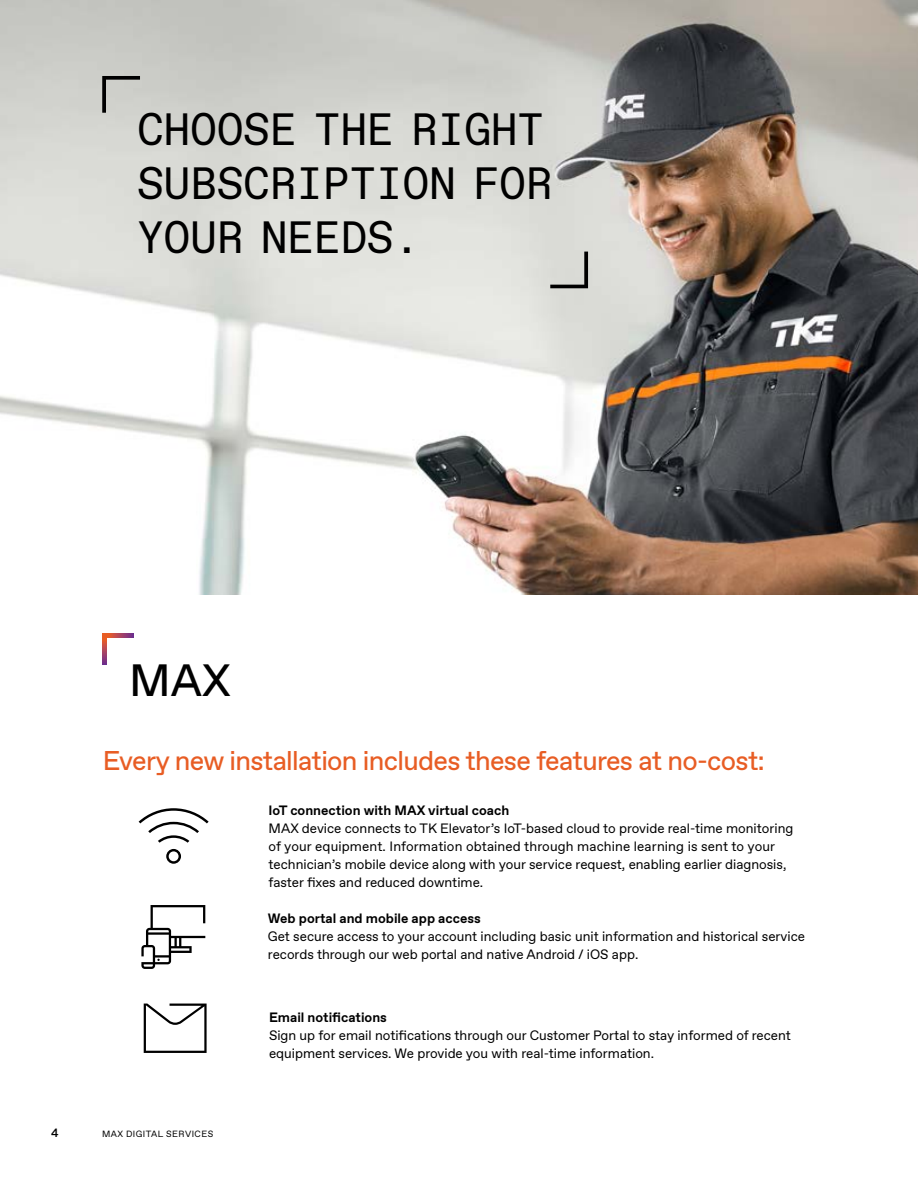
<style>
.page{position:relative;width:918px;height:1188px;background:#fff}
.page>*{position:absolute;margin:0;border:0;box-sizing:border-box;transform-origin:0 0}
.t1{font:45px/54px "TKE Type Mono";letter-spacing:-.01em;color:#000}
.t2{font:45px "TKE Type";color:#000}
.t3{font:27px "TKE Type";letter-spacing:-.025em;color:#e85d24}
.t4{font:13.5px/18px "TKE Type";color:#000}
.t5{font:700 13.5px "TKE Type";color:#000}
.t6{font:500 12px "TKE Type";color:#000}
.t7{font:9px "TKE Type";letter-spacing:.05em;color:#000}
</style>
<div class="page">
<img style="left:0;top:0;width:918px;height:595px">
<svg style="left:102px;top:76px;width:38px;height:37px"></svg>
<svg style="left:550px;top:252px;width:38px;height:36px"></svg>
<svg style="left:144px;top:1004px;width:63px;height:49px"></svg>
<svg style="left:166px;top:849px;width:15px;height:15px"></svg>
<svg style="left:139px;top:808px;width:70px;height:35px"></svg>
<svg style="left:141px;top:905px;width:64px;height:64px"></svg>
<svg style="left:107px;top:633px;width:27px;height:5px"></svg>
<svg style="left:102px;top:633px;width:5px;height:32px"></svg>
<h1 class="t1" style="left:137px;top:103px;width:417px">CHOOSE THE RIGHT<br>SUBSCRIPTION FOR<br>YOUR NEEDS.</h1>
<h1 class="t2" style="left:129px;top:654px;width:103px">MAX</h1>
<h2 class="t3" style="left:103px;top:745px;width:663px">Every new installation includes these features at no-cost:</h2>
<p class="t5" style="left:269px;top:802px;width:242px">IoT connection with MAX virtual coach</p>
<p class="t4" style="left:269px;top:819px;width:526px">MAX device connects to TK Elevator’s IoT-based cloud to provide real-time monitoring of your equipment. Information obtained through machine learning is sent to your technician’s mobile device along with your service request, enabling earlier diagnosis, faster fixes and reduced downtime.</p>
<p class="t5" style="left:268px;top:910px;width:214px">Web portal and mobile app access</p>
<p class="t4" style="left:268px;top:927px;width:539px">Get secure access to your account including basic unit information and historical service records through our web portal and native Android / iOS app.</p>
<p class="t6" style="left:51px;top:1126px;width:9px">4</p>
<p class="t7" style="left:102px;top:1129px;width:113px">MAX DIGITAL SERVICES</p>
<p class="t5" style="left:269px;top:1009px;width:119px">Email notifications</p>
<p class="t4" style="left:269px;top:1026px;width:523px">Sign up for email notifications through our Customer Portal to stay informed of recent equipment services. We provide you with real-time information.</p>
</div>
